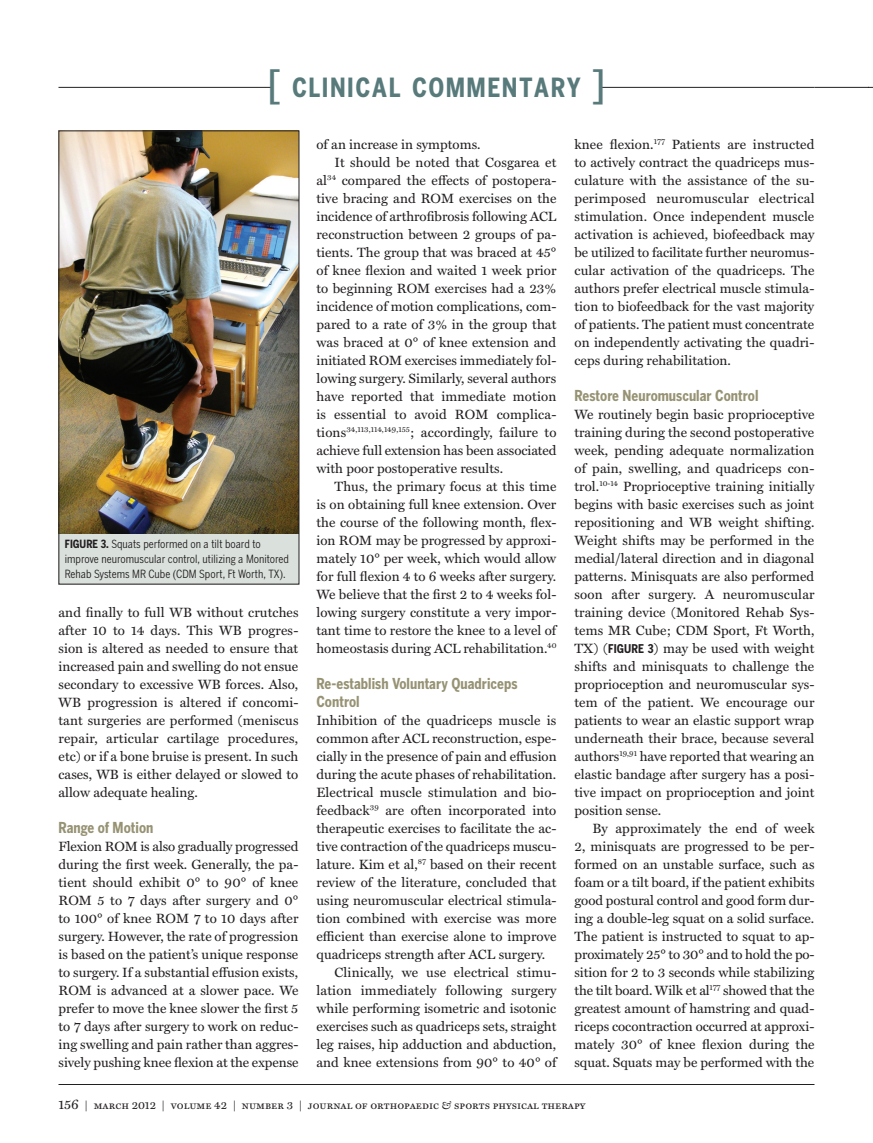
<style>
.page{position:relative;width:873px;height:1143px;background:#fff}
.page>*{position:absolute;margin:0;border:0;box-sizing:border-box;transform-origin:0 0}
.Research_Report_Foll{font:700 26.25px "Benton Gothic Cond";letter-spacing:.055em;color:#587a7b}
.Subhead__Second_Leve{font:700 15px/18px "Benton Gothic Cond";color:#969273}
.Miller_Text_Body_9_1{font:13.5px/18px "Miller Text";color:#231f20;text-align:justify}
.Footline{font:13.5px/18px "Miller Text";color:#231f20;text-align:justify}
.Figure_descriptor{font:11.25px/15px "Benton Gothic Cond";color:#231f20}
.Footline-2{font:11.25px "Miller Text Roman SC";color:#231f20}
.s1{font-weight:500;font-size:37.5px}
.s2{font-weight:700}
.s3{font-family:"Benton Gothic Cond";font-weight:700;font-size:12px}
.s4{font-size:13.5px}
.s5{font-family:"Miller Text";font-style:italic}
</style>
<div class="page">
<hr style="left:58px;top:1084px;width:756px;height:1px;background:#231f20">
<hr style="left:814px;top:87px;width:54px;height:1px;background:#231f20">
<hr style="left:58px;top:87px;width:756px;height:1px;background:#231f20">
<div style="left:271px;top:85px;width:331px;height:6px;background:#fff"></div>
<div style="left:59px;top:131px;width:240px;height:453px;background:#dae1dd"></div>
<img style="left:60px;top:132px;width:237px;height:401px">
<div style="left:58px;top:130px;width:241px;height:455px;border:1px solid #231f20"></div>
<p class="Research_Report_Foll" style="left:268px;top:72px;width:339px"><span class="s1">[</span> CLINICAL COMMENTARY <span class="s1">]</span></p>
<p class="Figure_descriptor" style="left:65px;top:537px;width:226px"><span class="s2">FIGURE 3.</span> Squats performed on a tilt board to improve neuromuscular control, utilizing a Monitored<br>Rehab Systems MR Cube (CDM Sport, Ft Worth, TX).</p>
<p class="Footline" style="left:58px;top:603px;width:242px">and finally to full WB without crutches after 10 to 14 days. This WB progres&shy;sion is altered as needed to ensure that increased pain and swelling do not ensue secondary to excessive WB forces. Also, WB progression is altered if concomi&shy;tant surgeries are performed (meniscus repair, articular cartilage procedures, etc) or if a bone bruise is present. In such cases, WB is either delayed or slowed to allow adequate healing.</p>
<p class="Subhead__Second_Leve" style="left:58px;top:818px;width:96px">Range of Motion</p>
<p class="Miller_Text_Body_9_1" style="left:58px;top:837px;width:242px">Flexion ROM is also gradually progressed during the first week. Generally, the pa&shy;tient should exhibit 0° to 90° of knee ROM 5 to 7 days after surgery and 0° to 100° of knee ROM 7 to 10 days after surgery. However, the rate of progression is based on the patient’s unique response to surgery. If a substantial effusion exists, ROM is advanced at a slower pace. We prefer to move the knee slower the first 5 to 7 days after surgery to work on reduc&shy;ing swelling and pain rather than aggres&shy;sively pushing knee flexion at the expense</p>
<p class="Miller_Text_Body_9_1" style="left:316px;top:135px;width:166px">of an increase in symptoms.</p>
<p class="Miller_Text_Body_9_1" style="left:316px;top:153px;width:242px;text-indent:18px">It should be noted that Cosgarea et al<sup>34</sup> compared the effects of postopera&shy;tive bracing and ROM exercises on the incidence of arthrofibrosis following ACL reconstruction between 2 groups of pa&shy;tients. The group that was braced at 45° of knee flexion and waited 1 week prior to beginning ROM exercises had a 23% incidence of motion complications, com&shy;pared to a rate of 3% in the group that was braced at 0° of knee extension and initiated ROM exercises immediately fol&shy;lowing surgery. Similarly, several authors have reported that immediate motion is essential to avoid ROM complica&shy;tions<sup>34,113,114,149,155</sup>; accordingly, failure to achieve full extension has been associated with poor postoperative results.</p>
<p class="Miller_Text_Body_9_1" style="left:316px;top:477px;width:242px;text-indent:18px">Thus, the primary focus at this time is on obtaining full knee extension. Over the course of the following month, flex&shy;ion ROM may be progressed by approxi&shy;mately 10° per week, which would allow for full flexion 4 to 6 weeks after surgery.<br>We believe that the first 2 to 4 weeks fol&shy;lowing surgery constitute a very impor&shy;tant time to restore the knee to a level of homeostasis during ACL rehabilitation.<sup>40</sup></p>
<p class="Subhead__Second_Leve" style="left:316px;top:674px;width:203px">Re-establish Voluntary Quadriceps<br>Control</p>
<p class="Miller_Text_Body_9_1" style="left:316px;top:711px;width:242px">Inhibition of the quadriceps muscle is common after ACL reconstruction, espe&shy;cially in the presence of pain and effusion during the acute phases of rehabilitation.<br>Electrical muscle stimulation and bio&shy;feedback<sup>39</sup> are often incorporated into therapeutic exercises to facilitate the ac&shy;tive contraction of the quadriceps muscu&shy;lature. Kim et al,<sup>87</sup> based on their recent review of the literature, concluded that using neuromuscular electrical stimula&shy;tion combined with exercise was more efficient than exercise alone to improve quadriceps strength after ACL surgery.</p>
<p class="Miller_Text_Body_9_1" style="left:316px;top:963px;width:242px;text-indent:18px">Clinically, we use electrical stimu&shy;lation immediately following surgery while performing isometric and isotonic exercises such as quadriceps sets, straight leg raises, hip adduction and abduction, and knee extensions from 90° to 40° of</p>
<p class="Miller_Text_Body_9_1" style="left:574px;top:135px;width:242px">knee flexion.<sup>177</sup> Patients are instructed to actively contract the quadriceps mus&shy;culature with the assistance of the su&shy;perimposed neuromuscular electrical stimulation. Once independent muscle activation is achieved, biofeedback may be utilized to facilitate further neuromus&shy;cular activation of the quadriceps. The authors prefer electrical muscle stimula&shy;tion to biofeedback for the vast majority of patients. The patient must concentrate on independently activating the quadri&shy;ceps during rehabilitation.</p>
<p class="Subhead__Second_Leve" style="left:574px;top:386px;width:185px">Restore Neuromuscular Control</p>
<p class="Miller_Text_Body_9_1" style="left:574px;top:405px;width:242px">We routinely begin basic proprioceptive training during the second postoperative week, pending adequate normalization of pain, swelling, and quadriceps con&shy;trol.<sup>10-14</sup> Proprioceptive training initially begins with basic exercises such as joint repositioning and WB weight shifting.<br>Weight shifts may be performed in the medial/lateral direction and in diagonal patterns. Minisquats are also performed soon after surgery. A neuromuscular training device (Monitored Rehab Sys&shy;tems MR Cube; CDM Sport, Ft Worth, TX) (<span class="s3">FIGURE 3</span>) may be used with weight shifts and minisquats to challenge the proprioception and neuromuscular sys&shy;tem of the patient. We encourage our patients to wear an elastic support wrap underneath their brace, because several authors<sup>19,91</sup> have reported that wearing an elastic bandage after surgery has a posi&shy;tive impact on proprioception and joint position sense.</p>
<p class="Miller_Text_Body_9_1" style="left:574px;top:819px;width:242px;text-indent:18px">By approximately the end of week 2, minisquats are progressed to be per&shy;formed on an unstable surface, such as foam or a tilt board, if the patient exhibits good postural control and good form dur&shy;ing a double-leg squat on a solid surface.<br>The patient is instructed to squat to ap&shy;proximately 25° to 30° and to hold the po&shy;sition for 2 to 3 seconds while stabilizing the tilt board. Wilk et al<sup>177</sup> showed that the greatest amount of hamstring and quad&shy;riceps cocontraction occurred at approxi&shy;mately 30° of knee flexion during the squat. Squats may be performed with the</p>
<p class="Footline-2" style="left:58px;top:1098px;width:529px"><span class="s4">156</span> | march 2012 | volume 42 | number 3 | journal of orthopaedic <span class="s5">&amp;</span> sports physical therapy</p>
</div>
